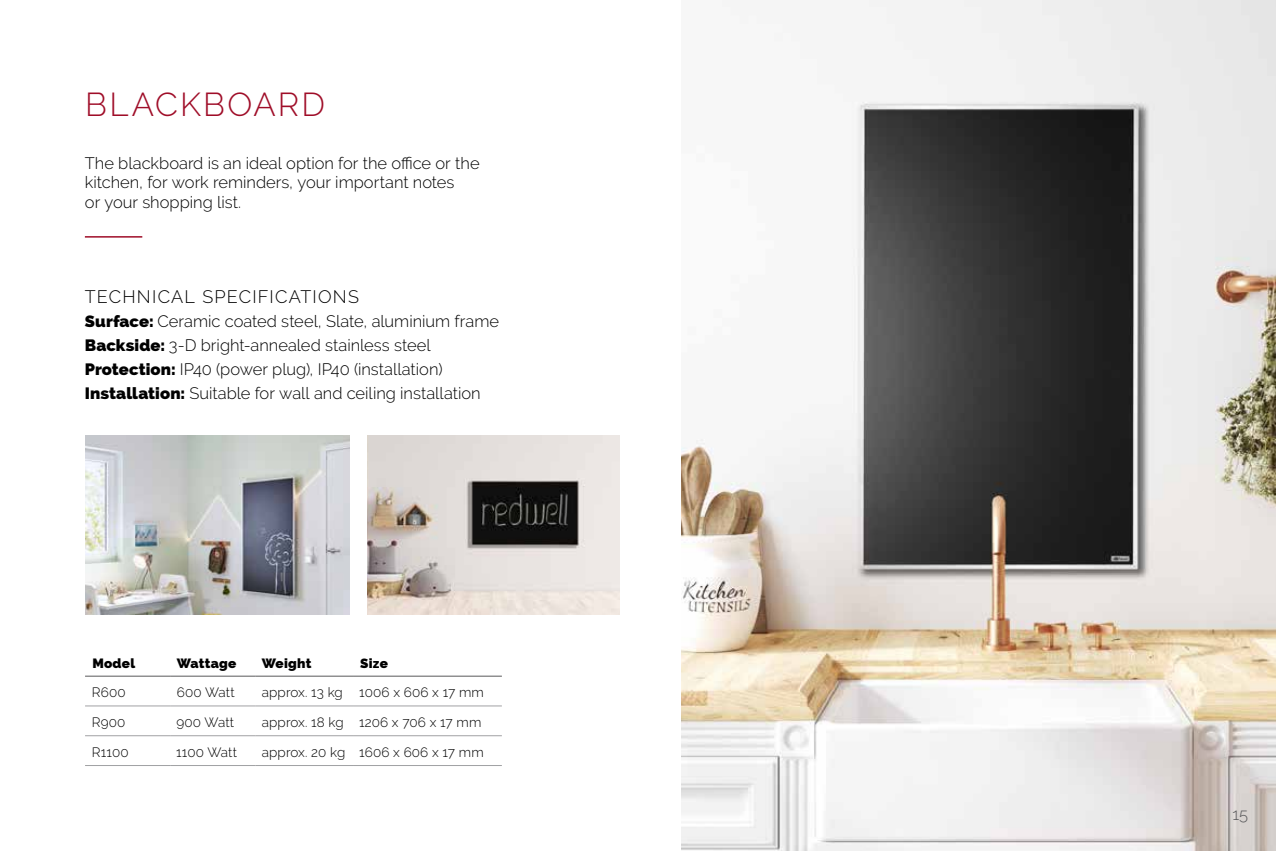
<style>
.page{position:relative;width:1276px;height:851px;background:#fff}
.page>*{position:absolute;margin:0;border:0;box-sizing:border-box;transform-origin:0 0}
.t1{font:300 33px "Raleway";letter-spacing:.065em;color:#9f0d28}
.t2{font:300 18px "Raleway";letter-spacing:.065em;color:#000}
.t3{font:300 16.5px/23.7px "Raleway";color:#000}
.t4{font:300 16.5px "Raleway";color:#58585a}
.t5{font:300 13.5px "Raleway";letter-spacing:.01em;color:#000}
.t6{font:800 13.5px "Raleway";letter-spacing:.02em;color:#000}
.s1{font-weight:800}
</style>
<div class="page">
<img style="left:681px;top:0;width:595px;height:850px">
<hr style="left:85px;top:675px;width:85px;height:1px;background:#58585a">
<hr style="left:170px;top:675px;width:85px;height:1px;background:#58585a">
<hr style="left:255px;top:675px;width:98px;height:1px;background:#58585a">
<hr style="left:353px;top:675px;width:149px;height:1px;background:#58585a">
<hr style="left:85px;top:705px;width:85px;height:1px;background:#a1a2a4">
<hr style="left:170px;top:705px;width:85px;height:1px;background:#a1a2a4">
<hr style="left:255px;top:705px;width:98px;height:1px;background:#a1a2a4">
<hr style="left:353px;top:705px;width:149px;height:1px;background:#a1a2a4">
<hr style="left:85px;top:735px;width:85px;height:1px;background:#a1a2a4">
<hr style="left:170px;top:735px;width:85px;height:1px;background:#a1a2a4">
<hr style="left:255px;top:735px;width:98px;height:1px;background:#a1a2a4">
<hr style="left:353px;top:735px;width:149px;height:1px;background:#a1a2a4">
<hr style="left:85px;top:765px;width:85px;height:1px;background:#a1a2a4">
<hr style="left:170px;top:765px;width:85px;height:1px;background:#a1a2a4">
<hr style="left:255px;top:765px;width:98px;height:1px;background:#a1a2a4">
<hr style="left:353px;top:765px;width:149px;height:1px;background:#a1a2a4">
<hr style="left:85px;top:236px;width:57px;height:1px;background:#9f0d28">
<img style="left:85px;top:435px;width:265px;height:179px">
<img style="left:367px;top:435px;width:252px;height:179px">
<h1 class="t1" style="left:85px;top:85px;width:241px">BLACKBOARD</h1>
<p class="t3" style="left:85px;top:153px;width:396px;line-height:19.5px">The blackboard is an ideal option for the office or the kitchen, for work reminders, your important notes<br>or your shopping list.</p>
<p class="t2" style="left:85px;top:286px;width:276px">TECHNICAL SPECIFICATIONS</p>
<p class="t3" style="left:85px;top:309px;width:416px"><span class="s1">Surface:</span> Ceramic coated steel, Slate, aluminium frame <span class="s1">Backside:</span> 3-D bright-annealed stainless steel <span class="s1">Protection:</span> IP40 (power plug), IP40 (installation)<br><span class="s1">Installation:</span> Suitable for wall and ceiling installation</p>
<p class="t6" style="left:92px;top:655px;width:44px">Model</p>
<p class="t6" style="left:177px;top:655px;width:61px">Wattage</p>
<p class="t6" style="left:262px;top:655px;width:51px">Weight</p>
<p class="t6" style="left:360px;top:655px;width:29px">Size</p>
<p class="t5" style="left:92px;top:684px;width:35px">R600</p>
<p class="t5" style="left:177px;top:684px;width:59px">600 Watt</p>
<p class="t5" style="left:262px;top:684px;width:224px">approx. 13 kg 1006 x 606 x 17 mm</p>
<p class="t5" style="left:92px;top:714px;width:35px">R900</p>
<p class="t5" style="left:176px;top:714px;width:59px">900 Watt</p>
<p class="t5" style="left:262px;top:714px;width:221px">approx. 18 kg 1206 x 706 x 17 mm</p>
<p class="t5" style="left:92px;top:744px;width:38px">R1100</p>
<p class="t5" style="left:176px;top:744px;width:62px">1100 Watt</p>
<p class="t5" style="left:262px;top:744px;width:223px">approx. 20 kg 1606 x 606 x 17 mm</p>
<p class="t4" style="left:1232px;top:804px;width:17px">15</p>
</div>
